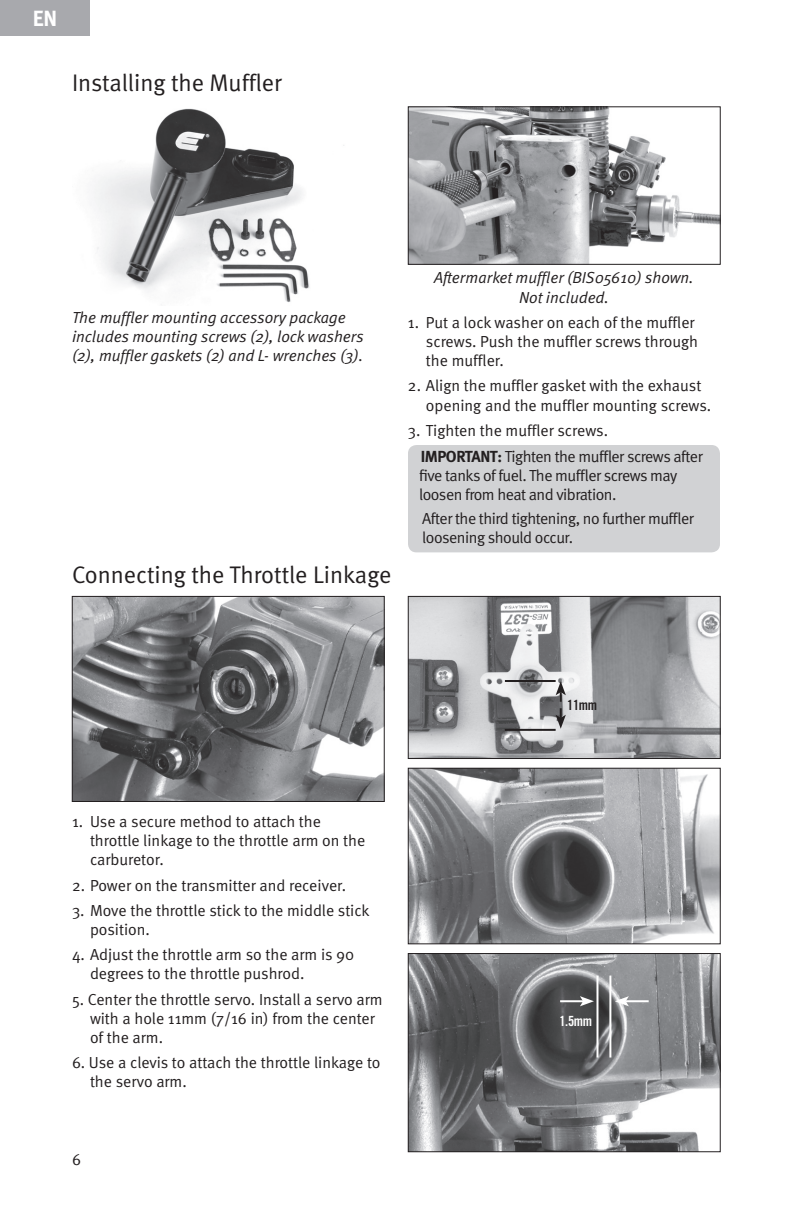
<style>
.page{position:relative;width:792px;height:1224px;background:#fff}
.page>*{position:absolute;margin:0;border:0;box-sizing:border-box;transform-origin:0 0}
.t1{font:24px "Meta Normal";color:#231f20}
.t2{font:700 22px "Meta";color:#fff}
.t3{font:16px/19.2px "Meta Normal";color:#231f20}
.t4{font:italic 16px/19.2px "Meta Normal";color:#231f20}
.t5{font:16px/19.2px "Meta Normal";letter-spacing:-.03em;color:#231f20}
.t6{font:700 16px "Meta";color:#231f20}
.t7{font:14px "Trade Gothic LT Std Bd Cn 20";color:#fff}
.t8{font:14px "Trade Gothic LT Std Bd Cn 20";color:#231f20}
.s1{font-family:"Meta";font-weight:700}
</style>
<div class="page">
<div style="left:0;top:0;width:90px;height:36px;background:#a8a9ad"></div>
<img style="left:74px;top:598px;width:308px;height:202px">
<div style="left:72px;top:596px;width:312px;height:206px;border:1px solid #231f20"></div>
<img style="left:410px;top:598px;width:308px;height:159px">
<div style="left:408px;top:596px;width:312px;height:163px;border:1px solid #231f20"></div>
<svg style="left:556px;top:681px;width:10px;height:21px"></svg>
<svg style="left:556px;top:708px;width:10px;height:21px"></svg>
<hr style="left:505px;top:680px;width:51px;height:2px;background:#231f20">
<hr style="left:505px;top:729px;width:51px;height:2px;background:#231f20">
<img style="left:410px;top:770px;width:308px;height:172px">
<div style="left:408px;top:768px;width:312px;height:176px;border:1px solid #231f20"></div>
<img style="left:410px;top:955px;width:308px;height:195px">
<div style="left:408px;top:953px;width:312px;height:199px;border:1px solid #231f20"></div>
<hr style="left:596px;top:976px;width:2px;height:82px;background:#fff">
<hr style="left:609px;top:976px;width:2px;height:82px;background:#fff">
<hr style="left:626px;top:1000px;width:23px;height:2px;background:#fff">
<svg style="left:615px;top:996px;width:14px;height:10px"></svg>
<hr style="left:560px;top:1000px;width:23px;height:2px;background:#fff">
<svg style="left:580px;top:996px;width:14px;height:10px"></svg>
<img style="left:94px;top:108px;width:250px;height:194px">
<img style="left:410px;top:109px;width:308px;height:154px">
<div style="left:408px;top:107px;width:312px;height:158px;border:1px solid #231f20"></div>
<div style="left:408px;top:445px;width:312px;height:107px;background:#d1d2d4;border-radius:9px"></div>
<h2 class="t2" style="left:33px;top:5px;width:26px">EN</h2>
<h1 class="t1" style="left:72px;top:69px;width:211px">Installing the Muffler</h1>
<p class="t4" style="left:72px;top:307px;width:293px">The muffler mounting accessory package includes mounting screws (2), lock washers (2), muffler gaskets (2) and L- wrenches (3).</p>
<h1 class="t1" style="left:72px;top:561px;width:321px">Connecting the Throttle Linkage</h1>
<p class="t4" style="left:434px;top:268px;width:261px;text-align:center">Aftermarket muffler (BIS05610) shown.<br>Not included.</p>
<p class="t3" style="left:426px;top:312px;width:274px;text-indent:-18px">1. Put a lock washer on each of the muffler screws. Push the muffler screws through the muffler.</p>
<p class="t3" style="left:426px;top:376px;width:287px;text-indent:-18px">2. Align the muffler gasket with the exhaust opening and the muffler mounting screws.</p>
<p class="t3" style="left:408px;top:420px;width:202px">3. Tighten the muffler screws.</p>
<p class="t6" style="left:421px;top:447px;width:35px">IMPORTANT</p>
<p class="t5" style="left:419px;top:446px;width:285px;text-indent:78px"><span class="s1">:</span> Tighten the muffler screws after five tanks of fuel. The muffler screws may loosen from heat and vibration.</p>
<p class="t5" style="left:422px;top:509px;width:273px">After the third tightening, no further muffler loosening should occur.</p>
<p class="t3" style="left:90px;top:812px;width:277px;text-indent:-18px">1. Use a secure method to attach the throttle linkage to the throttle arm on the carburetor.</p>
<p class="t3" style="left:72px;top:875px;width:276px">2. Power on the transmitter and receiver.</p>
<p class="t3" style="left:90px;top:900px;width:281px;text-indent:-18px">3. Move the throttle stick to the middle stick position.</p>
<p class="t3" style="left:90px;top:945px;width:266px;text-indent:-18px">4. Adjust the throttle arm so the arm is 90 degrees to the throttle pushrod.</p>
<p class="t3" style="left:90px;top:989px;width:294px;text-indent:-18px">5. Center the throttle servo. Install a servo arm with a hole 11mm (7/16 in) from the center of the arm.</p>
<p class="t3" style="left:90px;top:1053px;width:292px;text-indent:-18px">6. Use a clevis to attach the throttle linkage to the servo arm.</p>
<p class="t3" style="left:72px;top:1150px;width:11px">6</p>
<p class="t8" style="left:567px;top:697px;width:32px">11mm</p>
<p class="t7" style="left:559px;top:1013px;width:34px">1.5mm</p>
</div>
